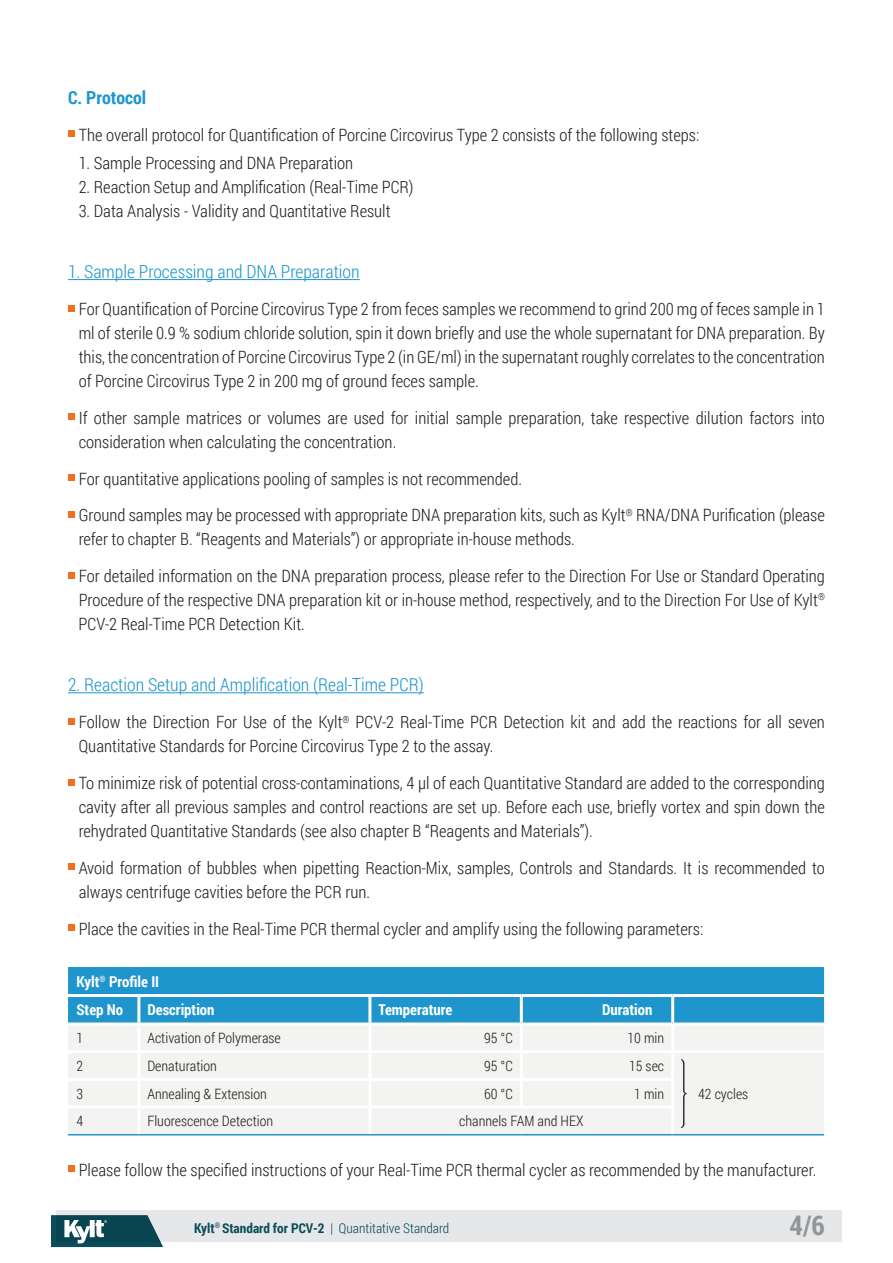
<style>
.page{position:relative;width:893px;height:1263px;background:#fff}
.page>*{position:absolute;margin:0;border:0;box-sizing:border-box;transform-origin:0 0}
.t1{font:700 27px "Roboto Condensed";color:#939598}
.t2{font:300 18px "Roboto Condensed";color:#1e96cd}
.t3{font:700 18px "Roboto Condensed";color:#1e96cd}
.t4{font:300 16.95px/24px "Roboto Condensed";color:#231f20}
.t5{font:700 15px/28.5px "Roboto Condensed";color:#fff}
.t6{font:300 14.25px "Roboto Condensed";color:#231f20}
.t7{font:300 13.5px "Roboto Condensed";color:#0a4c59}
.s1{font-weight:700}
</style>
<div class="page">
<div style="left:56px;top:1210px;width:786px;height:32px;background:#e6e7e9"></div>
<svg style="left:51px;top:1215px;width:112px;height:32px;background:#3b6b75"></svg>
<hr style="left:68px;top:279px;width:292px;height:1px;background:#1e96cd">
<svg style="left:68px;top:305px;width:6px;height:6px"></svg>
<svg style="left:68px;top:414px;width:6px;height:6px"></svg>
<div style="left:68px;top:474px;width:6px;height:7px;background:#f36e21"></div>
<svg style="left:68px;top:511px;width:6px;height:6px"></svg>
<svg style="left:68px;top:572px;width:6px;height:6px"></svg>
<hr style="left:68px;top:692px;width:356px;height:1px;background:#1e96cd">
<svg style="left:68px;top:718px;width:6px;height:6px"></svg>
<svg style="left:68px;top:779px;width:6px;height:6px"></svg>
<svg style="left:68px;top:864px;width:6px;height:6px"></svg>
<div style="left:68px;top:924px;width:6px;height:7px;background:#f36e21"></div>
<div style="left:68px;top:967px;width:756px;height:55px;background:#1e96cd"></div>
<div style="left:68px;top:1026px;width:756px;height:108px;background:#f3f3f1"></div>
<hr style="left:68px;top:994px;width:71px;height:3px;background:#fff">
<hr style="left:139px;top:994px;width:231px;height:3px;background:#fff">
<hr style="left:370px;top:994px;width:151px;height:3px;background:#fff">
<hr style="left:521px;top:994px;width:152px;height:3px;background:#fff">
<hr style="left:673px;top:994px;width:151px;height:3px;background:#fff">
<hr style="left:68px;top:1050px;width:71px;height:3px;background:#fff">
<hr style="left:139px;top:1050px;width:231px;height:3px;background:#fff">
<hr style="left:370px;top:1050px;width:151px;height:3px;background:#fff">
<hr style="left:521px;top:1050px;width:152px;height:3px;background:#fff">
<hr style="left:673px;top:1050px;width:151px;height:3px;background:#fff">
<hr style="left:68px;top:1078px;width:71px;height:3px;background:#fff">
<hr style="left:139px;top:1078px;width:231px;height:3px;background:#fff">
<hr style="left:370px;top:1078px;width:151px;height:3px;background:#fff">
<hr style="left:521px;top:1078px;width:150px;height:3px;background:#fff">
<hr style="left:68px;top:1105px;width:71px;height:3px;background:#fff">
<hr style="left:139px;top:1105px;width:231px;height:3px;background:#fff">
<hr style="left:370px;top:1105px;width:151px;height:3px;background:#fff">
<hr style="left:521px;top:1105px;width:150px;height:3px;background:#fff">
<hr style="left:137px;top:997px;width:3px;height:25px;background:#fff">
<hr style="left:368px;top:997px;width:3px;height:25px;background:#fff">
<hr style="left:520px;top:997px;width:3px;height:25px;background:#fff">
<hr style="left:671px;top:997px;width:3px;height:25px;background:#fff">
<hr style="left:137px;top:1025px;width:3px;height:25px;background:#fff">
<hr style="left:368px;top:1025px;width:3px;height:25px;background:#fff">
<hr style="left:520px;top:1025px;width:3px;height:25px;background:#fff">
<hr style="left:671px;top:1025px;width:3px;height:25px;background:#fff">
<hr style="left:137px;top:1053px;width:3px;height:25px;background:#fff">
<hr style="left:368px;top:1053px;width:3px;height:25px;background:#fff">
<hr style="left:520px;top:1053px;width:3px;height:25px;background:#fff">
<hr style="left:671px;top:1053px;width:3px;height:26px;background:#fff">
<hr style="left:137px;top:1081px;width:3px;height:24px;background:#fff">
<hr style="left:368px;top:1081px;width:3px;height:24px;background:#fff">
<hr style="left:520px;top:1081px;width:3px;height:24px;background:#fff">
<hr style="left:671px;top:1079px;width:3px;height:28px;background:#fff">
<hr style="left:137px;top:1108px;width:3px;height:26px;background:#fff">
<hr style="left:368px;top:1108px;width:3px;height:26px;background:#fff">
<hr style="left:671px;top:1107px;width:3px;height:27px;background:#fff">
<hr style="left:68px;top:1134px;width:71px;height:1px;background:#1e96cd">
<hr style="left:139px;top:1134px;width:231px;height:1px;background:#1e96cd">
<hr style="left:370px;top:1134px;width:151px;height:1px;background:#1e96cd">
<hr style="left:521px;top:1134px;width:152px;height:1px;background:#1e96cd">
<hr style="left:673px;top:1134px;width:151px;height:1px;background:#1e96cd">
<svg style="left:681px;top:1059px;width:5px;height:69px"></svg>
<div style="left:68px;top:1165px;width:6px;height:7px;background:#f36e21"></div>
<svg style="left:68px;top:131px;width:6px;height:6px"></svg>
<p class="t3" style="left:68px;top:85px;width:80px">C. Protocol</p>
<p class="t4" style="left:79px;top:122px;width:622px">The overall protocol for Quantification of Porcine Circovirus Type 2 consists of the following steps:</p>
<p class="t4" style="left:79px;top:150px;width:276px">1. Sample Processing and DNA Preparation</p>
<p class="t4" style="left:79px;top:174px;width:336px">2. Reaction Setup and Amplification (Real-Time PCR)</p>
<p class="t4" style="left:79px;top:198px;width:313px">3. Data Analysis - Validity and Quantitative Result</p>
<p class="t2" style="left:68px;top:259px;width:293px">1. Sample Processing and DNA Preparation</p>
<p class="t4" style="left:79px;top:296px;width:748px;text-align:justify">For Quantification of Porcine Circovirus Type 2 from feces samples we recommend to grind 200 mg of feces sample in 1 ml of sterile 0.9 % sodium chloride solution, spin it down briefly and use the whole supernatant for DNA preparation. By this, the concentration of Porcine Circovirus Type 2 (in GE/ml) in the supernatant roughly correlates to the concentration of Porcine Circovirus Type 2 in 200 mg of ground feces sample.</p>
<p class="t4" style="left:79px;top:405px;width:748px">If other sample matrices or volumes are used for initial sample preparation, take respective dilution factors into consideration when calculating the concentration.</p>
<p class="t4" style="left:79px;top:460px;width:748px;line-height:36.8px">For quantitative applications pooling of samples is not recommended.<br>Ground samples may be processed with appropriate DNA preparation kits, such as Kylt<sup>®</sup> RNA/DNA Purification (please</p>
<p class="t4" style="left:79px;top:520px;width:748px;line-height:36.8px">refer to chapter B. “Reagents and Materials”) or appropriate in-house methods.<br>For detailed information on the DNA preparation process, please refer to the Direction For Use or Standard Operating</p>
<p class="t4" style="left:79px;top:587px;width:748px">Procedure of the respective DNA preparation kit or in-house method, respectively, and to the Direction For Use of Kylt<sup>®<br></sup>PCV-2 Real-Time PCR Detection Kit.</p>
<p class="t2" style="left:68px;top:673px;width:357px">2. Reaction Setup and Amplification (Real-Time PCR)</p>
<p class="t4" style="left:79px;top:710px;width:748px">Follow the Direction For Use of the Kylt<sup>®</sup> PCV-2 Real-Time PCR Detection kit and add the reactions for all seven<br>Quantitative Standards for Porcine Circovirus Type 2 to the assay.</p>
<p class="t4" style="left:79px;top:770px;width:748px;text-align:justify">To minimize risk of potential cross-contaminations, 4 μl of each Quantitative Standard are added to the corresponding cavity after all previous samples and control reactions are set up. Before each use, briefly vortex and spin down the rehydrated Quantitative Standards (see also chapter B “Reagents and Materials”).</p>
<p class="t4" style="left:79px;top:855px;width:748px">Avoid formation of bubbles when pipetting Reaction-Mix, samples, Controls and Standards. It is recommended to always centrifuge cavities before the PCR run.</p>
<p class="t4" style="left:79px;top:916px;width:626px">Place the cavities in the Real-Time PCR thermal cycler and amplify using the following parameters:</p>
<p class="t5" style="left:77px;top:967px;width:84px">Kylt<sup>®</sup> Profile II<br>Step No</p>
<p class="t5" style="left:147px;top:995px;width:69px">Description</p>
<p class="t5" style="left:378px;top:995px;width:75px">Temperature</p>
<p class="t5" style="left:602px;top:995px;width:52px">Duration</p>
<p class="t6" style="left:77px;top:1028px;width:8px">1</p>
<p class="t6" style="left:147px;top:1028px;width:135px">Activation of Polymerase</p>
<p class="t6" style="left:484px;top:1028px;width:30px">95 °C</p>
<p class="t6" style="left:627px;top:1028px;width:38px">10 min</p>
<p class="t6" style="left:77px;top:1056px;width:8px">2</p>
<p class="t6" style="left:147px;top:1056px;width:71px">Denaturation</p>
<p class="t6" style="left:484px;top:1056px;width:30px">95 °C</p>
<p class="t6" style="left:629px;top:1056px;width:36px">15 sec</p>
<p class="t6" style="left:77px;top:1083px;width:8px">3</p>
<p class="t6" style="left:147px;top:1083px;width:121px">Annealing &amp; Extension</p>
<p class="t6" style="left:484px;top:1083px;width:30px">60 °C</p>
<p class="t6" style="left:634px;top:1083px;width:31px">1 min</p>
<p class="t6" style="left:698px;top:1083px;width:52px">42 cycles</p>
<p class="t6" style="left:77px;top:1111px;width:8px">4</p>
<p class="t6" style="left:147px;top:1111px;width:127px">Fluorescence Detection</p>
<p class="t6" style="left:459px;top:1111px;width:126px">channels FAM and HEX</p>
<p class="t4" style="left:79px;top:1157px;width:739px">Please follow the specified instructions of your Real-Time PCR thermal cycler as recommended by the manufacturer.</p>
<p class="t7" style="left:194px;top:1218px;width:257px"><span class="s1">Kylt</span><sup>®</sup> <span class="s1">Standard for PCV-2</span> | Quantitative Standard</p>
<h1 class="t1" style="left:789px;top:1206px;width:37px">4/6</h1>
</div>
